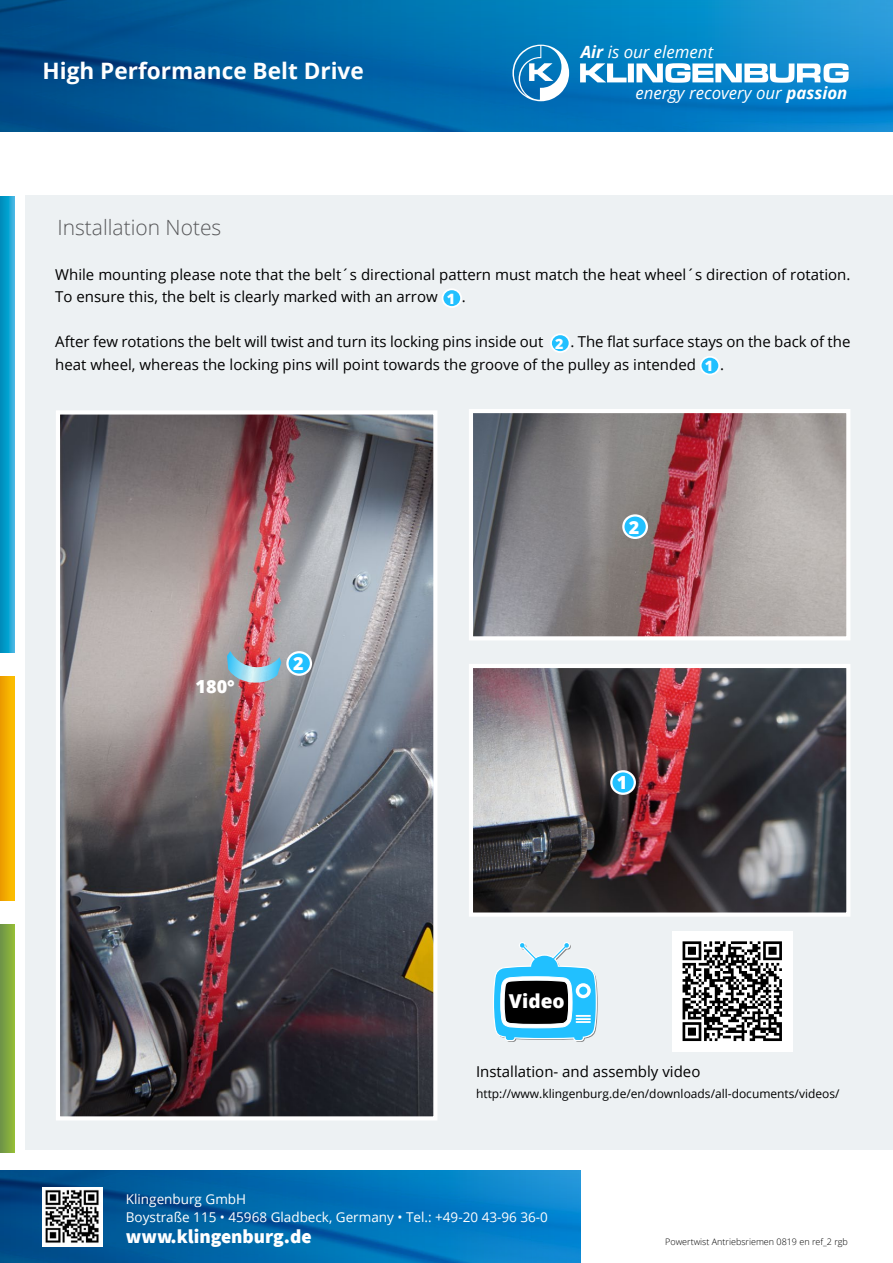
<style>
.page{position:relative;width:893px;height:1263px;background:#fff}
.page>*{position:absolute;margin:0;border:0;box-sizing:border-box;transform-origin:0 0}
.Überschrift_Inhalt{font:700 22.65px "Open Sans";color:#fff}
.Fliesstext{font:300 21px "Open Sans";color:#58585a}
.t1{font:900 19.5px "Source Sans Pro";color:#fff}
.Fliesstext-2{font:800 19.05px "Open Sans";color:#fff}
.t2{font:800 18px "Open Sans";color:#fff}
.t3{font:italic 16.8px "Open Sans";color:#fff}
.Fliesstext-3{font:15px/22.5px "Open Sans";color:#000}
.t4{font:800 14.25px "Open Sans";color:#fff}
.t5{font:13.5px "Open Sans";color:#fff}
.Fliesstext-4{font:12px "Open Sans";color:#000}
.t6{font:300 9px "Open Sans";color:#000}
.s1{font-weight:700}
</style>
<div class="page">
<img style="left:0;top:0;width:893px;height:132px">
<svg style="left:512px;top:45px;width:57px;height:56px"></svg>
<svg style="left:580px;top:63px;width:269px;height:20px"></svg>
<img style="left:0;top:1170px;width:581px;height:93px">
<div style="left:26px;top:196px;width:867px;height:954px;background:#edf1f3"></div>
<div style="left:442px;top:289px;width:19px;height:18px;background:#21c0ff;border-radius:50%"></div>
<div style="left:442px;top:288px;width:20px;height:20px;border:2px solid #fff;border-radius:50%"></div>
<div style="left:551px;top:334px;width:19px;height:18px;background:#21c0ff;border-radius:50%"></div>
<div style="left:550px;top:333px;width:20px;height:20px;border:2px solid #fff;border-radius:50%"></div>
<div style="left:701px;top:357px;width:18px;height:17px;background:#21c0ff;border-radius:50%"></div>
<div style="left:700px;top:356px;width:20px;height:19px;border:2px solid #fff;border-radius:50%"></div>
<svg style="left:0;top:196px;width:14px;height:456px;background:#119fcd"></svg>
<svg style="left:0;top:677px;width:14px;height:223px;background:#f3ad00"></svg>
<svg style="left:0;top:924px;width:14px;height:228px;background:#7fa640"></svg>
<img style="left:61px;top:415px;width:371px;height:700px">
<div style="left:56px;top:410px;width:381px;height:710px;border:4px solid #fff"></div>
<img style="left:474px;top:414px;width:371px;height:221px">
<div style="left:469px;top:409px;width:381px;height:231px;border:4px solid #fff"></div>
<img style="left:474px;top:669px;width:371px;height:243px">
<div style="left:469px;top:664px;width:381px;height:253px;border:4px solid #fff"></div>
<img style="left:43px;top:1187px;width:59px;height:59px">
<svg style="left:228px;top:651px;width:52px;height:33px;background:#a0a5b6"></svg>
<div style="left:611px;top:771px;width:24px;height:23px;background:#21c0ff;border-radius:50%"></div>
<div style="left:610px;top:770px;width:26px;height:25px;border:2px solid #fff;border-radius:50%"></div>
<svg style="left:623px;top:515px;width:24px;height:23px"></svg>
<div style="left:622px;top:514px;width:26px;height:25px;border:2px solid #fff;border-radius:50%"></div>
<svg style="left:287px;top:652px;width:24px;height:23px"></svg>
<div style="left:286px;top:651px;width:26px;height:25px;border:2px solid #fff;border-radius:50%"></div>
<svg style="left:493px;top:942px;width:105px;height:100px"></svg>
<div style="left:672px;top:931px;width:121px;height:120px;background:#fff"></div>
<svg style="left:682px;top:941px;width:100px;height:100px"></svg>
<p class="Überschrift_Inhalt" style="left:43px;top:55px;width:323px">High Performance Belt Drive</p>
<p class="Fliesstext" style="left:57px;top:213px;width:165px">Installation Notes</p>
<p class="t3" style="left:581px;top:40px;width:134px"><span class="s1">Air</span> is our element</p>
<p class="t3" style="left:635px;top:81px;width:214px">energy recovery our <span class="s1">passion</span></p>
<p class="Fliesstext-3" style="left:55px;top:263px;width:797px">While mounting please note that the belt´s directional pattern must match the heat wheel´s direction of rotation.<br>To ensure this, the belt is clearly marked with an arrow</p>
<p class="t4" style="left:447px;top:288px;width:10px">1</p>
<p class="Fliesstext-3" style="left:462px;top:285px;width:5px">.</p>
<p class="Fliesstext-3" style="left:55px;top:330px;width:490px">After few rotations the belt will twist and turn its locking pins inside out</p>
<p class="t4" style="left:555px;top:333px;width:10px">2</p>
<p class="Fliesstext-3" style="left:55px;top:330px;width:797px;text-indent:515px">. The flat surface stays on the back of the heat wheel, whereas the locking pins will point towards the groove of the pulley as intended</p>
<p class="t4" style="left:705px;top:355px;width:10px">1</p>
<p class="Fliesstext-3" style="left:720px;top:353px;width:5px">.</p>
<p class="t2" style="left:196px;top:673px;width:41px">180°</p>
<p class="t2" style="left:293px;top:650px;width:12px">2</p>
<p class="t2" style="left:629px;top:513px;width:12px">2</p>
<p class="t2" style="left:617px;top:769px;width:12px">1</p>
<p class="Fliesstext-2" style="left:509px;top:987px;width:57px">Video</p>
<p class="Fliesstext-3" style="left:476px;top:1060px;width:226px">Installation- and assembly video</p>
<p class="Fliesstext-4" style="left:476px;top:1085px;width:365px">http://www.klingenburg.de/en/downloads/all-documents/videos/</p>
<p class="t5" style="left:126px;top:1189px;width:122px">Klingenburg GmbH</p>
<p class="t5" style="left:126px;top:1207px;width:424px">Boystraße 115 • 45968 Gladbeck, Germany • Tel.: +49-20 43-96 36-0</p>
<p class="t1" style="left:126px;top:1223px;width:187px">www.klingenburg.de</p>
<p class="t6" style="left:665px;top:1235px;width:184px">Powertwist Antriebsriemen 0819 en ref_2 rgb</p>
</div>
